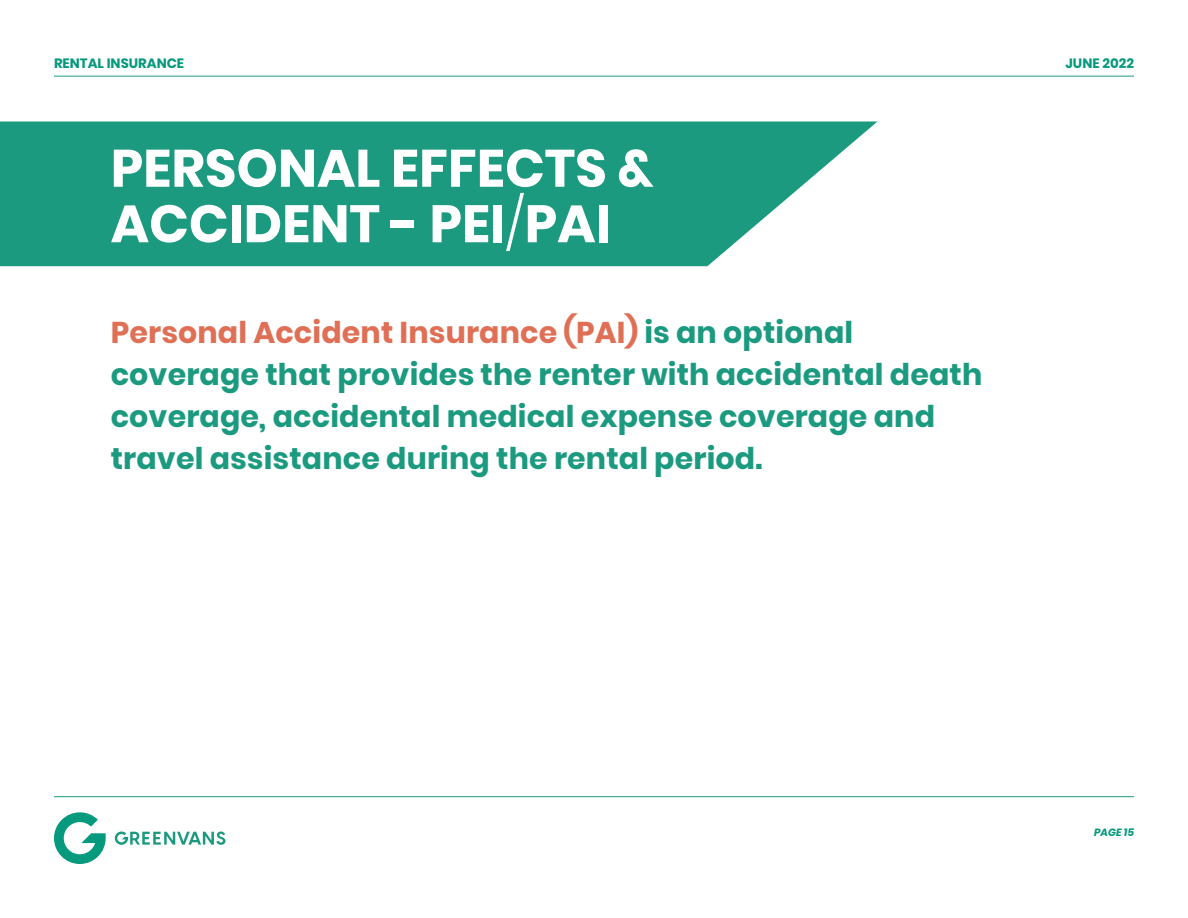
<style>
.page{position:relative;width:1188px;height:918px;background:#fff}
.page>*{position:absolute;margin:0;border:0;box-sizing:border-box;transform-origin:0 0}
.t1{font:700 52.5px "Poppins";color:#fff}
.t2{font:700 30px "Poppins";letter-spacing:.005em;color:#1b9a7f}
.t3{font:700 30px "Poppins";letter-spacing:.005em;color:#df6f55}
.t4{font:700 13.5px "Poppins";color:#05997d}
.t5{font:italic 700 10.5px "Poppins";color:#05997d}
.s1{font-weight:300}
.s2{color:#1b9a7f}
</style>
<div class="page">
<hr style="left:54px;top:76px;width:1080px;height:1px;background:#1b9a7f">
<hr style="left:54px;top:796px;width:1080px;height:1px;background:#1b9a7f">
<svg style="left:54px;top:812px;width:52px;height:52px"></svg>
<svg style="left:115px;top:832px;width:110px;height:13px"></svg>
<svg style="left:0;top:122px;width:877px;height:144px;background:#30a38b"></svg>
<p class="t4" style="left:54px;top:56px;width:132px">RENTAL INSURANCE</p>
<p class="t4" style="left:1066px;top:56px;width:70px">JUNE 2022</p>
<p class="t1" style="left:111px;top:138px;width:545px">PERSONAL EFFECTS &amp;</p>
<p class="t1" style="left:111px;top:193px;width:502px">ACCIDENT - PEI<span class="s1">/</span>PAI</p>
<p class="t3" style="left:111px;top:315px;width:744px">Personal Accident Insurance (PAI) <span class="s2">is an optional</span></p>
<p class="t2" style="left:111px;top:357px;width:873px">coverage that provides the renter with accidental death</p>
<p class="t2" style="left:111px;top:399px;width:826px">coverage, accidental medical expense coverage and</p>
<p class="t2" style="left:111px;top:441px;width:653px">travel assistance during the rental period.</p>
<p class="t5" style="left:1094px;top:826px;width:41px">PAGE 15</p>
</div>
